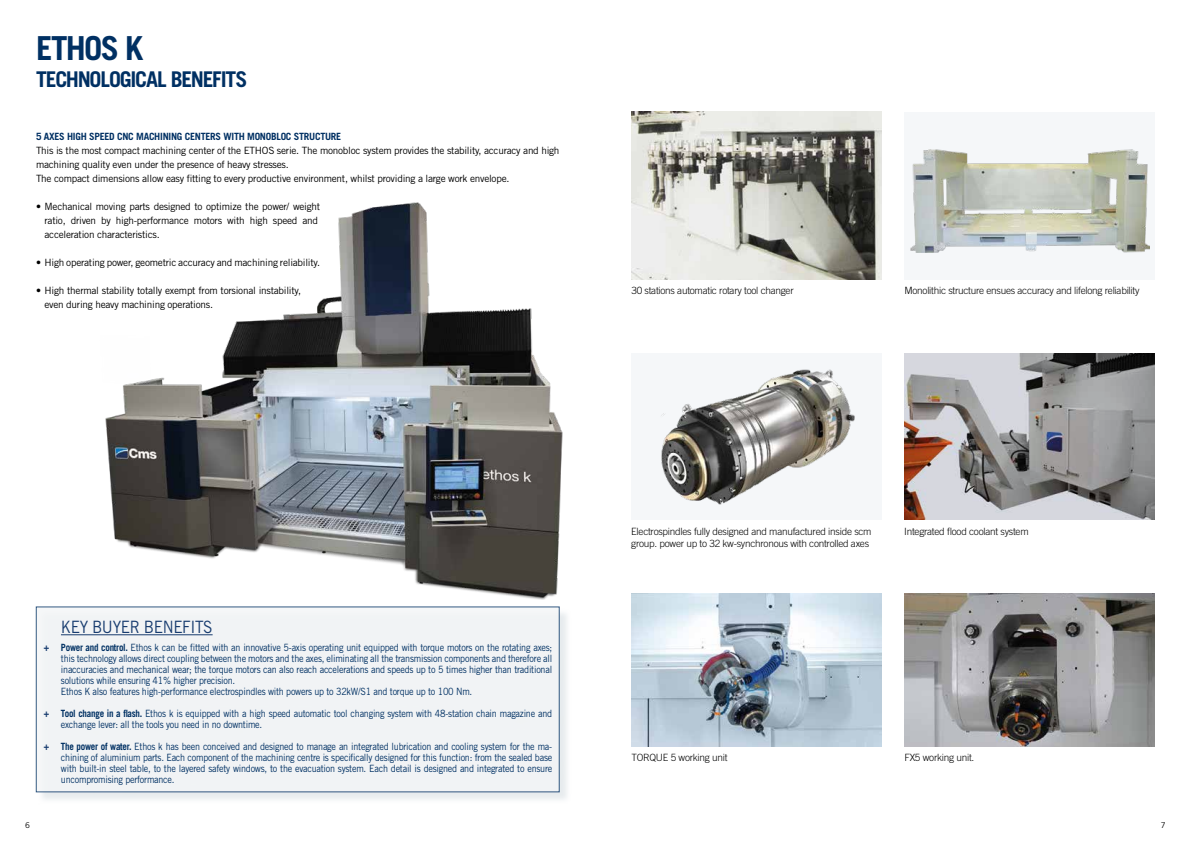
<style>
.page{position:relative;width:1191px;height:842px;background:#fff}
.page>*{position:absolute;margin:0;border:0;box-sizing:border-box;transform-origin:0 0}
.t1{font:700 33.1px "Trade Gothic LT Std";letter-spacing:-.045em;color:#003063}
.t2{font:700 21.7px "Trade Gothic LT Std";letter-spacing:-.06em;color:#003063}
.t3{font:17px "Trade Gothic LT Std";letter-spacing:-.025em;color:#183c6f;scale:.9 1}
.t4{font:10px/11px "Trade Gothic LT Std";letter-spacing:-.025em;color:#003063;scale:.9 1}
.t5{font:10px/14px "Trade Gothic LT Std";letter-spacing:-.025em;color:#000}
.t6{font:300 10px/12px "Trade Gothic LT Std";letter-spacing:-.025em;color:#000}
.t7{font:700 10px "Trade Gothic LT Std";letter-spacing:-.025em;color:#003063}
.t8{font:8px "Trade Gothic LT Std";color:#000}
.s1{font-weight:700;color:#183c6f}
.s2{font-weight:700}
</style>
<div class="page">
<div style="left:38px;top:608px;width:534px;height:196px;background:#d8dfe3;opacity:.75"></div>
<div style="left:36px;top:607px;width:523px;height:185px;background:#f4f6f7"></div>
<hr style="left:61px;top:634px;width:152px;height:1px;background:#183c6f">
<img style="left:105px;top:202px;width:458px;height:397px">
<img style="left:904px;top:353px;width:250px;height:167px">
<img style="left:631px;top:112px;width:251px;height:167px">
<div style="left:631px;top:353px;width:250px;height:167px;background:#f5f7f9"></div>
<img style="left:661px;top:369px;width:194px;height:136px">
<img style="left:631px;top:593px;width:250px;height:153px">
<img style="left:904px;top:593px;width:251px;height:153px">
<div style="left:904px;top:112px;width:251px;height:167px;background:#f5f7f9"></div>
<img style="left:910px;top:149px;width:239px;height:103px">
<h1 class="t1" style="left:36px;top:28px;width:109px">ETHOS K</h1>
<h2 class="t2" style="left:36px;top:65px;width:213px">TECHNOLOGICAL BENEFITS</h2>
<p class="t7" style="left:36px;top:131px;width:307px">5 AXES HIGH SPEED CNC MACHINING CENTERS WITH MONOBLOC STRUCTURE</p>
<p class="t5" style="left:36px;top:144px;width:525px">This is the most compact machining center of the ETHOS serie. The monobloc system provides the stability, accuracy and high machining quality even under the presence of heavy stresses.<br>The compact dimensions allow easy fitting to every productive environment, whilst providing a large work envelope.</p>
<p class="t5" style="left:44px;top:200px;width:277px;text-indent:-8px">• Mechanical moving parts designed to optimize the power/ weight ratio, driven by high-performance motors with high speed and acceleration characteristics.</p>
<p class="t5" style="left:36px;top:256px;width:285px">• High operating power, geometric accuracy and machining reliability.</p>
<p class="t5" style="left:44px;top:284px;width:258px;text-indent:-8px">• High thermal stability totally exempt from torsional instability, even during heavy machining operations.</p>
<p class="t6" style="left:631px;top:284px;width:164px">30 stations automatic rotary tool changer</p>
<p class="t6" style="left:904px;top:284px;width:237px">Monolithic structure ensues accuracy and lifelong reliability</p>
<h3 class="t3" style="left:61px;top:617px;width:170px">KEY BUYER BENEFITS</h3>
<p class="t4" style="left:61px;top:642px;width:547px;text-indent:-17px"><span class="s1">+</span> <span class="s2">Power and control.</span> Ethos k can be fitted with an innovative 5-axis operating unit equipped with torque motors on the rotating axes; this technology allows direct coupling between the motors and the axes, eliminating all the transmission components and therefore all inaccuracies and mechanical wear; the torque motors can also reach accelerations and speeds up to 5 times higher than traditional solutions while ensuring 41% higher precision.<br>Ethos K also features high-performance electrospindles with powers up to 32kW/S1 and torque up to 100 Nm.</p>
<p class="t4" style="left:61px;top:708px;width:547px;text-indent:-17px"><span class="s1">+</span> <span class="s2">Tool change in a flash.</span> Ethos k is equipped with a high speed automatic tool changing system with 48-station chain magazine and exchange lever: all the tools you need in no downtime.</p>
<p class="t4" style="left:61px;top:741px;width:547px;text-align:justify;text-indent:-17px"><span class="s1">+</span> <span class="s2">The power of water.</span> Ethos k has been conceived and designed to manage an integrated lubrication and cooling system for the ma&shy;chining of aluminium parts. Each component of the machining centre is specifically designed for this function: from the sealed base with built-in steel table, to the layered safety windows, to the evacuation system. Each detail is designed and integrated to ensure uncompromising performance.</p>
<p class="t6" style="left:631px;top:525px;width:242px">Electrospindles fully designed and manufactured inside scm group. power up to 32 kw-synchronous with controlled axes</p>
<p class="t6" style="left:904px;top:525px;width:126px">Integrated flood coolant system</p>
<p class="t6" style="left:631px;top:751px;width:98px">TORQUE 5 working unit</p>
<p class="t6" style="left:904px;top:751px;width:71px">FX5 working unit.</p>
<p class="t8" style="left:25px;top:820px;width:6px">6</p>
<p class="t8" style="left:1160px;top:820px;width:6px">7</p>
</div>
